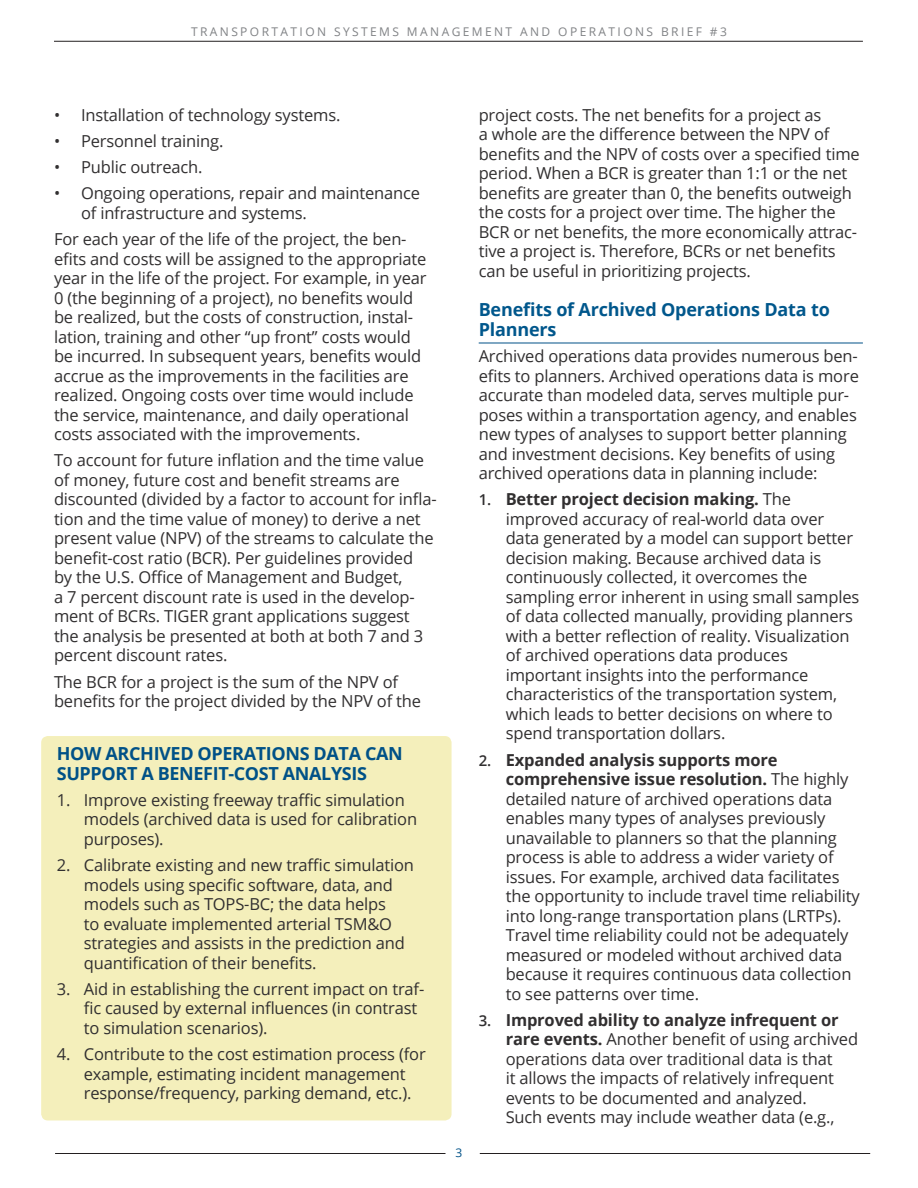
<style>
.page{position:relative;width:918px;height:1188px;background:#fff}
.page>*{position:absolute;margin:0;border:0;box-sizing:border-box;transform-origin:0 0}
.Heading3{font:700 18px/19.2px "Open Sans";letter-spacing:-.02em;color:#005187}
.Heading2{font:700 18px/19.5px "Open Sans";letter-spacing:-.01em;color:#00578c}
.Body_Text{font:16.5px/19.5px "Open Sans";letter-spacing:-.01em;color:#312f30}
.t1{font:12px "Open Sans";letter-spacing:.2em;color:#808285}
.Body_Text-2{font:12px "Open Sans";color:#005187}
.s1{font-weight:600;font-size:15px}
.s2{font-weight:700}
</style>
<div class="page">
<hr style="left:54px;top:41px;width:809px;height:1px;background:#231f20">
<hr style="left:55px;top:1153px;width:391px;height:1px;background:#231f20">
<hr style="left:480px;top:1153px;width:390px;height:1px;background:#231f20">
<hr style="left:479px;top:343px;width:384px;height:1px;background:#005187">
<div style="left:41px;top:736px;width:411px;height:384px;background:#f4efbb;border-radius:7px"></div>
<p class="t1" style="left:191px;top:24px;width:537px">TRANSPORTATION SYSTEMS MANAGEMENT AND OPERATIONS BRIEF #3</p>
<p class="Body_Text" style="left:54px;top:104px;width:288px">• Installation of technology systems.</p>
<p class="Body_Text" style="left:54px;top:131px;width:171px">• Personnel training.</p>
<p class="Body_Text" style="left:54px;top:157px;width:150px">• Public outreach.</p>
<p class="Body_Text" style="left:81px;top:183px;width:341px;text-indent:-27px">• Ongoing operations, repair and maintenance of infrastructure and systems.</p>
<p class="Body_Text" style="left:54px;top:229px;width:374px">For each year of the life of the project, the ben&shy;efits and costs will be assigned to the appropriate year in the life of the project. For example, in year 0 (the beginning of a project), no benefits would be realized, but the costs of construction, instal&shy;lation, training and other “up front” costs would be incurred. In subsequent years, benefits would accrue as the improvements in the facilities are realized. Ongoing costs over time would include the service, maintenance, and daily operational costs associated with the improvements.</p>
<p class="Body_Text" style="left:54px;top:450px;width:384px">To account for future inflation and the time value of money, future cost and benefit streams are discounted (divided by a factor to account for infla&shy;tion and the time value of money) to derive a net present value (NPV) of the streams to calculate the benefit-cost ratio (BCR). Per guidelines provided<br>by the U.S. Office of Management and Budget,<br>a 7 percent discount rate is used in the develop&shy;ment of BCRs. TIGER grant applications suggest the analysis be presented at both at both 7 and 3 percent discount rates.</p>
<p class="Body_Text" style="left:54px;top:671px;width:369px">The BCR for a project is the sum of the NPV of benefits for the project divided by the NPV of the</p>
<p class="Heading3" style="left:57px;top:744px;width:348px">HOW ARCHIVED OPERATIONS DATA CAN<br>SUPPORT A BENEFIT-COST ANALYSIS</p>
<p class="Body_Text" style="left:84px;top:790px;width:335px;text-indent:-27px">1. Improve existing freeway traffic simulation models (archived data is used for calibration purposes).</p>
<p class="Body_Text" style="left:84px;top:855px;width:332px;text-indent:-27px">2. Calibrate existing and new traffic simulation models using specific software, data, and models such as TOPS-BC; the data helps<br>to evaluate implemented arterial TSM&amp;O strategies and assists in the prediction and quantification of their benefits.</p>
<p class="Body_Text" style="left:84px;top:979px;width:342px;text-indent:-27px">3. Aid in establishing the current impact on traf&shy;fic caused by external influences (in contrast to simulation scenarios).</p>
<p class="Body_Text" style="left:84px;top:1044px;width:343px;text-indent:-27px">4. Contribute to the cost estimation process (for example, estimating incident management response/frequency, parking demand, etc.).</p>
<p class="Body_Text-2" style="left:456px;top:1144px;width:8px">3</p>
<p class="Body_Text" style="left:479px;top:104px;width:383px">project costs. The net benefits for a project as<br>a whole are the difference between the NPV of benefits and the NPV of costs over a specified time period. When a BCR is greater than 1:1 or the net benefits are greater than 0, the benefits outweigh the costs for a project over time. The higher the BCR or net benefits, the more economically attrac&shy;tive a project is. Therefore, BCRs or net benefits can be useful in prioritizing projects.</p>
<p class="Heading2" style="left:479px;top:300px;width:353px">Benefits of Archived Operations Data to<br>Planners</p>
<p class="Body_Text" style="left:479px;top:346px;width:382px">Archived operations data provides numerous ben&shy;efits to planners. Archived operations data is more accurate than modeled data, serves multiple pur&shy;poses within a transportation agency, and enables new types of analyses to support better planning and investment decisions. Key benefits of using archived operations data in planning include:</p>
<p class="Body_Text" style="left:506px;top:489px;width:355px;text-indent:-27px"><span class="s1">1.</span> <span class="s2">Better project decision making.</span> The improved accuracy of real-world data over data generated by a model can support better decision making. Because archived data is continuously collected, it overcomes the sampling error inherent in using small samples of data collected manually, providing planners with a better reflection of reality. Visualization of archived operations data produces important insights into the performance characteristics of the transportation system, which leads to better decisions on where to spend transportation dollars.</p>
<p class="Body_Text" style="left:506px;top:749px;width:356px;text-indent:-27px"><span class="s1">2.</span> <span class="s2">Expanded analysis supports more comprehensive issue resolution.</span> The highly detailed nature of archived operations data enables many types of analyses previously unavailable to planners so that the planning process is able to address a wider variety of issues. For example, archived data facilitates the opportunity to include travel time reliability into long-range transportation plans (LRTPs).<br>Travel time reliability could not be adequately measured or modeled without archived data because it requires continuous data collection to see patterns over time.</p>
<p class="Body_Text" style="left:506px;top:1010px;width:354px;text-indent:-27px"><span class="s1">3.</span> <span class="s2">Improved ability to analyze infrequent or rare events.</span> Another benefit of using archived operations data over traditional data is that<br>it allows the impacts of relatively infrequent events to be documented and analyzed.<br>Such events may include weather data (e.g.,</p>
</div>
